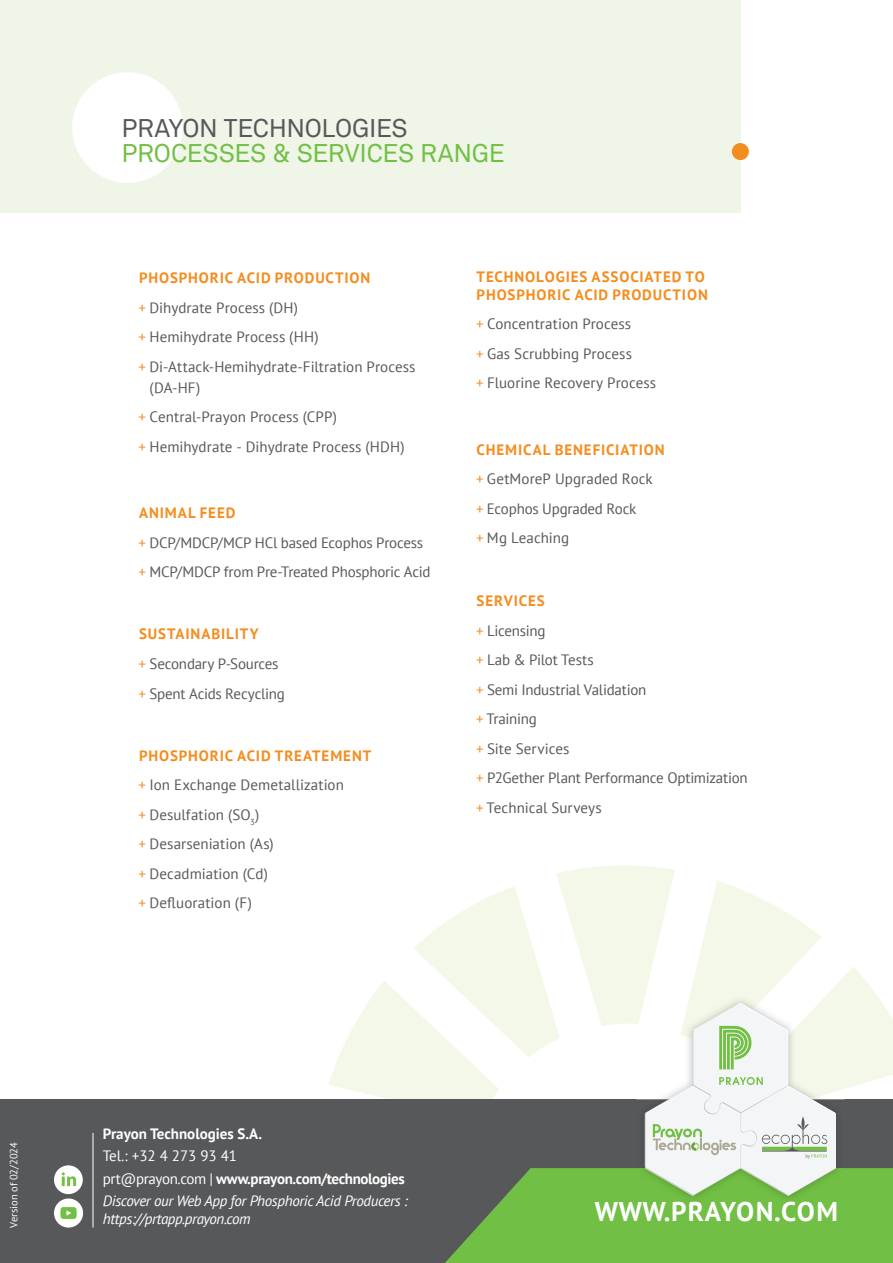
<style>
.page{position:relative;width:893px;height:1263px;background:#fff}
.page>*{position:absolute;margin:0;border:0;box-sizing:border-box;transform-origin:0 0}
.t1{font:700 27px "PT Sans";letter-spacing:.02em;color:#fff}
.t2{font:25.5px "Akkurat";letter-spacing:-.01em;color:#71bf44}
.t3{font:25.5px "Akkurat";letter-spacing:-.01em;color:#57585a}
.t4{font:15px/29.5px "PT Sans";color:#57585a}
.t5{font:italic 15px/22.2px "PT Sans";letter-spacing:-.025em;color:#fff}
.t6{font:700 15px/18px "PT Sans";letter-spacing:.055em;color:#f48d1f}
.t7{font:700 15px "PT Sans";color:#fff}
.t8{font:10.5px "PT Sans";color:#fff}
.s1{font-weight:700;color:#f48d1f}
.s2{color:#f48d1f}
.s3{font-style:normal}
.s4{font-weight:700;font-style:normal}
</style>
<div class="page">
<div style="left:0;top:0;width:740px;height:213px;background:#eff6e8"></div>
<div style="left:0;top:1099px;width:893px;height:164px;background:#57585a"></div>
<div style="left:54px;top:1165px;width:29px;height:29px;background:#fff;border-radius:14px"></div>
<svg style="left:62px;top:1172px;width:14px;height:14px"></svg>
<div style="left:54px;top:1198px;width:29px;height:29px;background:#fff;border-radius:15px"></div>
<svg style="left:60px;top:1207px;width:17px;height:12px"></svg>
<hr style="left:93px;top:1133px;width:1px;height:94px;background:#fff">
<svg style="left:328px;top:865px;width:565px;height:398px"></svg>
<div style="left:72px;top:72px;width:111px;height:111px;background:#fff;border-radius:50%"></div>
<div style="left:732px;top:143px;width:17px;height:17px;background:#f48d1f;border-radius:50%"></div>
<h2 class="t3" style="left:121px;top:113px;width:288px">PRAYON TECHNOLOGIES</h2>
<h2 class="t2" style="left:121px;top:138px;width:385px">PROCESSES &amp; SERVICES RANGE</h2>
<p class="t4" style="left:139px;top:263px;width:278px"><span class="s1">PHOSPHORIC ACID PRODUCTION<br></span><span class="s2">+</span> Dihydrate Process (DH)<br><span class="s2">+</span> Hemihydrate Process (HH)<br><span class="s2">+</span> Di-Attack-Hemihydrate-Filtration Process</p>
<p class="t4" style="left:139px;top:372px;width:268px;text-indent:11px">(DA-HF)<br><span class="s2">+</span> Central-Prayon Process (CPP)<br><span class="s2">+</span> Hemihydrate - Dihydrate Process (HDH)</p>
<p class="t4" style="left:139px;top:498px;width:294px"><span class="s1">ANIMAL FEED<br></span><span class="s2">+</span> DCP/MDCP/MCP HCl based Ecophos Process <span class="s2">+</span> MCP/MDCP from Pre-Treated Phosphoric Acid</p>
<p class="t4" style="left:139px;top:619px;width:148px"><span class="s1">SUSTAINABILITY<br></span><span class="s2">+</span> Secondary P-Sources <span class="s2">+</span> Spent Acids Recycling</p>
<p class="t4" style="left:139px;top:740px;width:234px"><span class="s1">PHOSPHORIC ACID TREATEMENT </span><span class="s2">+</span> Ion Exchange Demetallization<br><span class="s2">+</span> Desulfation (SO<sub>3</sub>)<br><span class="s2">+</span> Desarseniation (As)<br><span class="s2">+</span> Decadmiation (Cd)<br><span class="s2">+</span> Defluoration (F)</p>
<p class="t6" style="left:477px;top:267px;width:233px">TECHNOLOGIES ASSOCIATED TO<br>PHOSPHORIC ACID PRODUCTION</p>
<p class="t4" style="left:476px;top:309px;width:182px"><span class="s2">+</span> Concentration Process<br><span class="s2">+</span> Gas Scrubbing Process<br><span class="s2">+</span> Fluorine Recovery Process</p>
<p class="t4" style="left:476px;top:434px;width:190px"><span class="s1">CHEMICAL BENEFICIATION </span><span class="s2">+</span> GetMoreP Upgraded Rock<br><span class="s2">+</span> Ecophos Upgraded Rock<br><span class="s2">+</span> Mg Leaching</p>
<p class="t4" style="left:476px;top:586px;width:273px"><span class="s1">SERVICES<br></span><span class="s2">+</span> Licensing<br><span class="s2">+</span> Lab &amp; Pilot Tests<br><span class="s2">+</span> Semi Industrial Validation<br><span class="s2">+</span> Training<br><span class="s2">+</span> Site Services<br><span class="s2">+</span> P2Gether Plant Performance Optimization <span class="s2">+</span> Technical Surveys</p>
<p class="t8" style="left:7px;top:1227px;width:87px;rotate:-90deg">Version of 02/2024</p>
<p class="t7" style="left:103px;top:1124px;width:161px">Prayon Technologies S.A.</p>
<p class="t5" style="left:103px;top:1145px;width:307px"><span class="s3">Tel.: +32 4 273 93 41<br>prt@prayon.com |</span> <span class="s4">www.prayon.com/technologies<br></span>Discover our Web App for Phosphoric Acid Producers :</p>
<p class="t5" style="left:103px;top:1207px;width:149px">https://prtapp.prayon.com</p>
<h1 class="t1" style="left:595px;top:1193px;width:245px">WWW.PRAYON.COM</h1>
</div>
